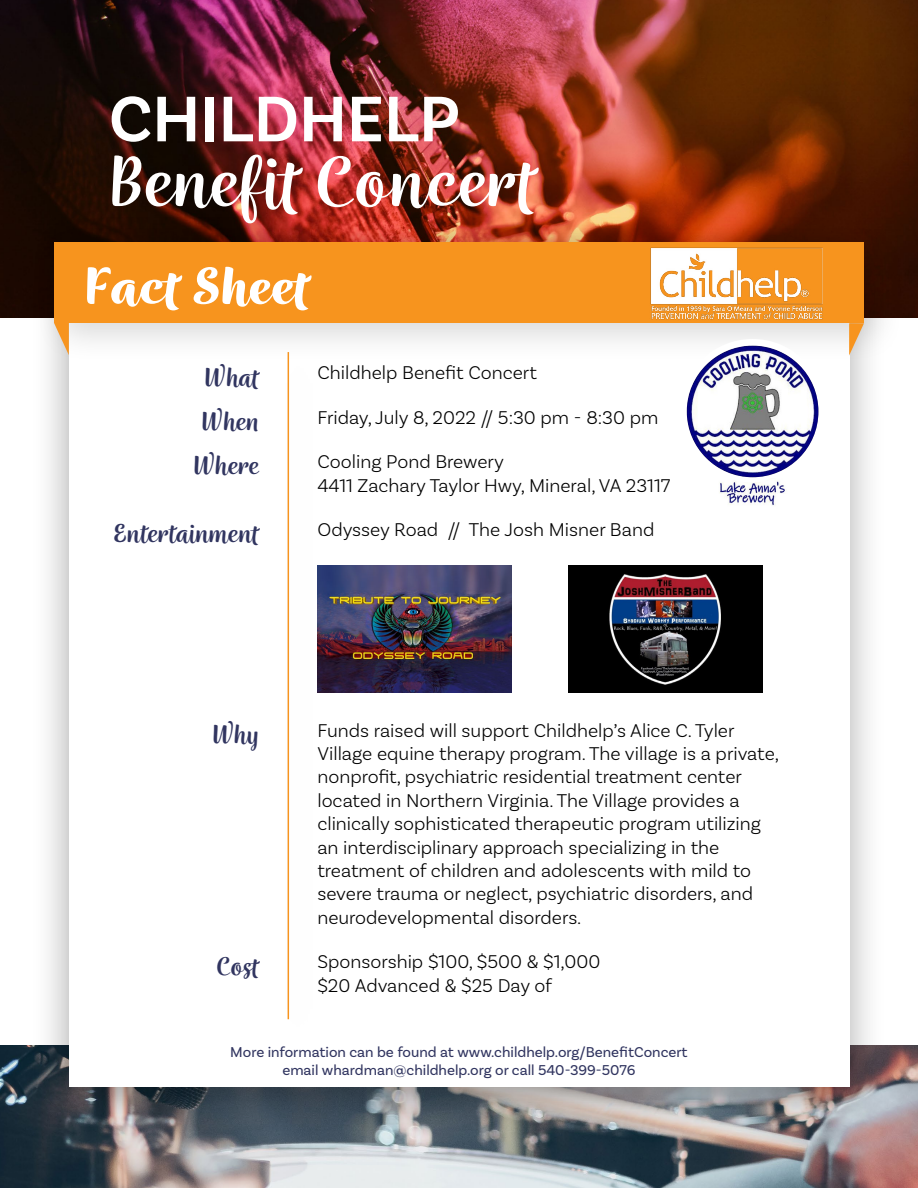
<style>
.page{position:relative;width:918px;height:1188px;background:#fff}
.page>*{position:absolute;margin:0;border:0;box-sizing:border-box;transform-origin:0 0}
.t1{font:500 82.5px "Wreath";color:#fff}
.t2{font:600 67.5px "Basic Sans";color:#fff}
.t3{font:700 60px "Wreath";color:#fff}
.t4{font:500 30px/44.4px "Wreath";color:#313560}
.t5{font:300 19.5px/23.4px "Basic Sans";color:#000}
.t6{font:15px/18px "Basic Sans";color:#313560;text-align:center}
</style>
<div class="page">
<img style="left:0;top:1045px;width:918px;height:143px">
<img style="left:0;top:0;width:918px;height:318px">
<div style="left:31px;top:215px;width:856px;height:920px;background:#000;opacity:.35"></div>
<div style="left:69px;top:242px;width:780px;height:844px;background:#fff"></div>
<div style="left:34px;top:222px;width:871px;height:142px;background:#000;opacity:.15"></div>
<div style="left:54px;top:242px;width:810px;height:81px;background:#f7941e"></div>
<svg style="left:849px;top:323px;width:15px;height:33px"></svg>
<svg style="left:54px;top:323px;width:15px;height:32px"></svg>
<img style="left:650px;top:247px;width:173px;height:73px">
<div style="left:268px;top:340px;width:62px;height:712px;background:#fff"></div>
<hr style="left:288px;top:352px;width:1px;height:667px;background:#f7941e">
<img style="left:317px;top:566px;width:195px;height:126px">
<img style="left:568px;top:566px;width:194px;height:126px">
<div style="left:680px;top:339px;width:145px;height:145px;background:#fff;border-radius:50%"></div>
<img style="left:687px;top:346px;width:131px;height:131px;border-radius:66px">
<img style="left:719px;top:480px;width:66px;height:26px">
<h2 class="t2" style="left:109px;top:78px;width:352px">CHILDHELP</h2>
<h1 class="t1" style="left:109px;top:132px;width:429px">Benefit Concert</h1>
<h3 class="t3" style="left:85px;top:250px;width:226px">Fact Sheet</h3>
<h3 class="t4" style="left:204px;top:357px;width:56px">What</h3>
<p class="t5" style="left:317px;top:361px;width:221px">Childhelp Benefit Concert</p>
<h3 class="t4" style="left:193px;top:402px;width:67px">When<br>Where</h3>
<p class="t5" style="left:317px;top:405px;width:343px">Friday, July 8, 2022 // 5:30 pm - 8:30 pm</p>
<p class="t5" style="left:317px;top:450px;width:355px">Cooling Pond Brewery<br>4411 Zachary Taylor Hwy, Mineral, VA 23117</p>
<h3 class="t4" style="left:114px;top:514px;width:147px">Entertainment</h3>
<p class="t5" style="left:317px;top:518px;width:338px">Odyssey Road // The Josh Misner Band</p>
<h3 class="t4" style="left:212px;top:715px;width:48px">Why</h3>
<p class="t5" style="left:317px;top:718px;width:463px">Funds raised will support Childhelp’s Alice C. Tyler Village equine therapy program. The village is a private, nonprofit, psychiatric residential treatment center located in Northern Virginia. The Village provides a clinically sophisticated therapeutic program utilizing an interdisciplinary approach specializing in the treatment of children and adolescents with mild to severe trauma or neglect, psychiatric disorders, and neurodevelopmental disorders.</p>
<h3 class="t4" style="left:216px;top:946px;width:44px">Cost</h3>
<p class="t5" style="left:317px;top:950px;width:284px">Sponsorship $100, $500 &amp; $1,000 $20 Advanced &amp; $25 Day of</p>
<p class="t6" style="left:230px;top:1043px;width:459px">More information can be found at www.childhelp.org/BenefitConcert email whardman@childhelp.org or call 540-399-5076</p>
</div>
